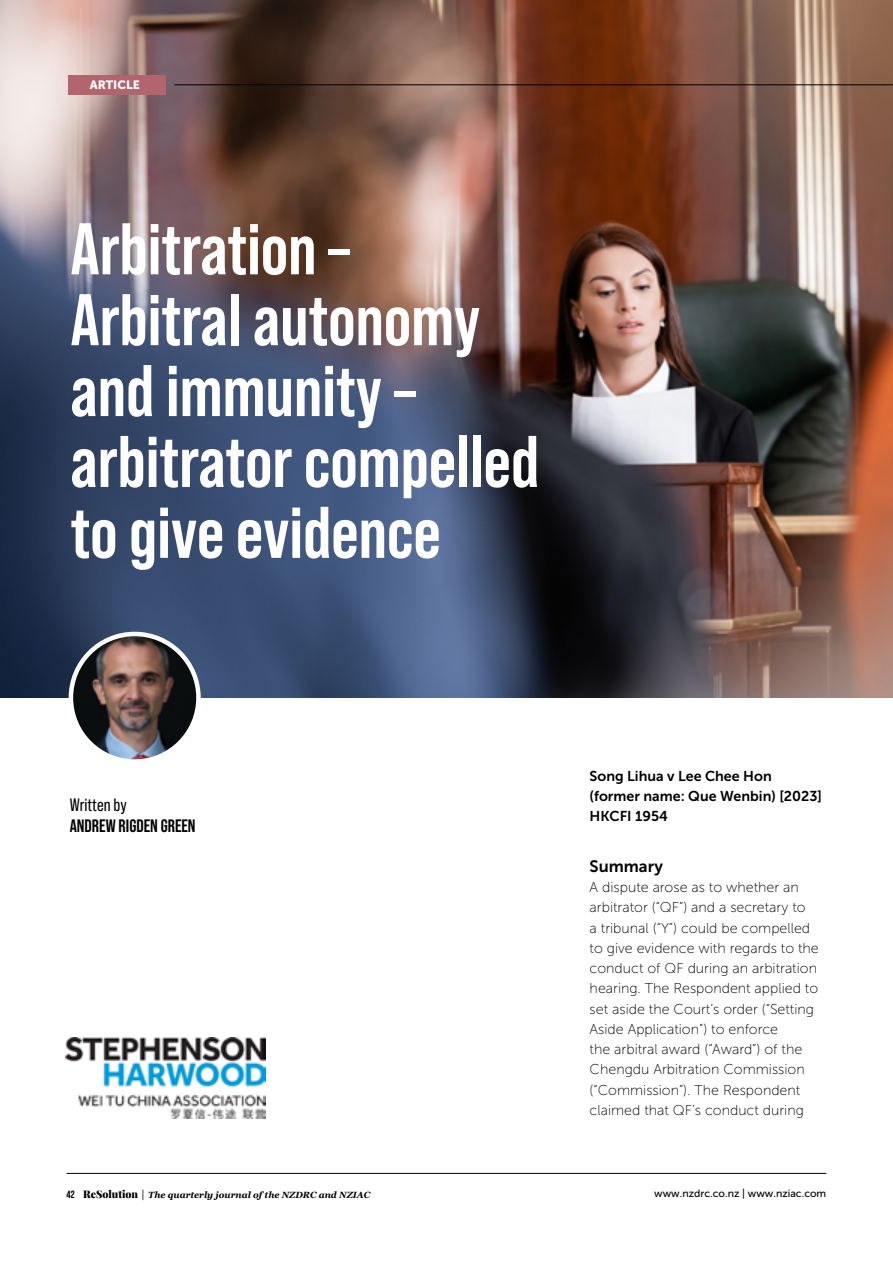
<style>
.page{position:relative;width:893px;height:1263px;background:#fff}
.page>*{position:absolute;margin:0;border:0;box-sizing:border-box;transform-origin:0 0}
.t1{font:700 72.9px/70.8px "Bebas Neue Pro";color:#fff}
.t2{font:700 18px "Bebas Neue Pro";color:#000}
.t3{font:18px "Bebas Neue Pro";color:#000}
.t4{font:16.5px "Museo Sans 700";color:#000}
.t5{font:14.25px/20.2px "Museo Sans 100";color:#000}
.t6{font:14.25px/20.2px "Museo Sans 700";color:#000}
.t7{font:12px "Museo Sans 900";color:#fff}
.t8{font:10.5px "Museo Sans 500";color:#000}
.t9{font:italic 700 9px "Georgia";color:#000}
.s1{font-family:"Bebas Neue Pro";font-style:normal;font-size:10.5px}
.s2{font-family:"Playfair Display";font-weight:900;font-style:normal;font-size:10.5px}
.s3{font-family:"Bebas Neue Pro";font-weight:400;font-style:normal;font-size:10.5px}
</style>
<div class="page">
<hr style="left:67px;top:1173px;width:759px;height:1px;background:#000">
<img style="left:0;top:0;width:893px;height:698px">
<hr style="left:174px;top:85px;width:719px;height:1px;background:#000">
<div style="left:68px;top:76px;width:97px;height:19px;background:#b2656f"></div>
<img style="left:71px;top:634px;width:127px;height:127px;border-radius:64px">
<div style="left:69px;top:632px;width:132px;height:132px;border:4px solid #fff;border-radius:50%"></div>
<img style="left:66px;top:1037px;width:199px;height:81px">
<p class="t7" style="left:90px;top:78px;width:52px">ARTICLE</p>
<h1 class="t1" style="left:71px;top:213px;width:470px">Arbitration –<br>Arbitral autonomy and immunity – arbitrator compelled to give evidence</h1>
<p class="t3" style="left:70px;top:794px;width:59px">Written by</p>
<p class="t2" style="left:70px;top:815px;width:127px">ANDREW RIGDEN GREEN</p>
<p class="t6" style="left:590px;top:765px;width:234px">Song Lihua v Lee Chee Hon (former name: Que Wenbin) [2023]<br>HKCFI 1954</p>
<p class="t4" style="left:590px;top:857px;width:75px">Summary</p>
<p class="t5" style="left:590px;top:877px;width:231px">A dispute arose as to whether an arbitrator (“QF”) and a secretary to<br>a tribunal (“Y”) could be compelled to give evidence with regards to the conduct of QF during an arbitration hearing. The Respondent applied to set aside the Court’s order (“Setting Aside Application”) to enforce<br>the arbitral award (“Award”) of the Chengdu Arbitration Commission (“Commission”). The Respondent claimed that QF’s conduct during</p>
<p class="t9" style="left:67px;top:1188px;width:305px"><span class="s1">42</span> <span class="s2">ReSolution</span> <span class="s3">|</span> The quarterly journal of the NZDRC and NZIAC</p>
<p class="t8" style="left:654px;top:1188px;width:174px">www.nzdrc.co.nz | www.nziac.com</p>
</div>
